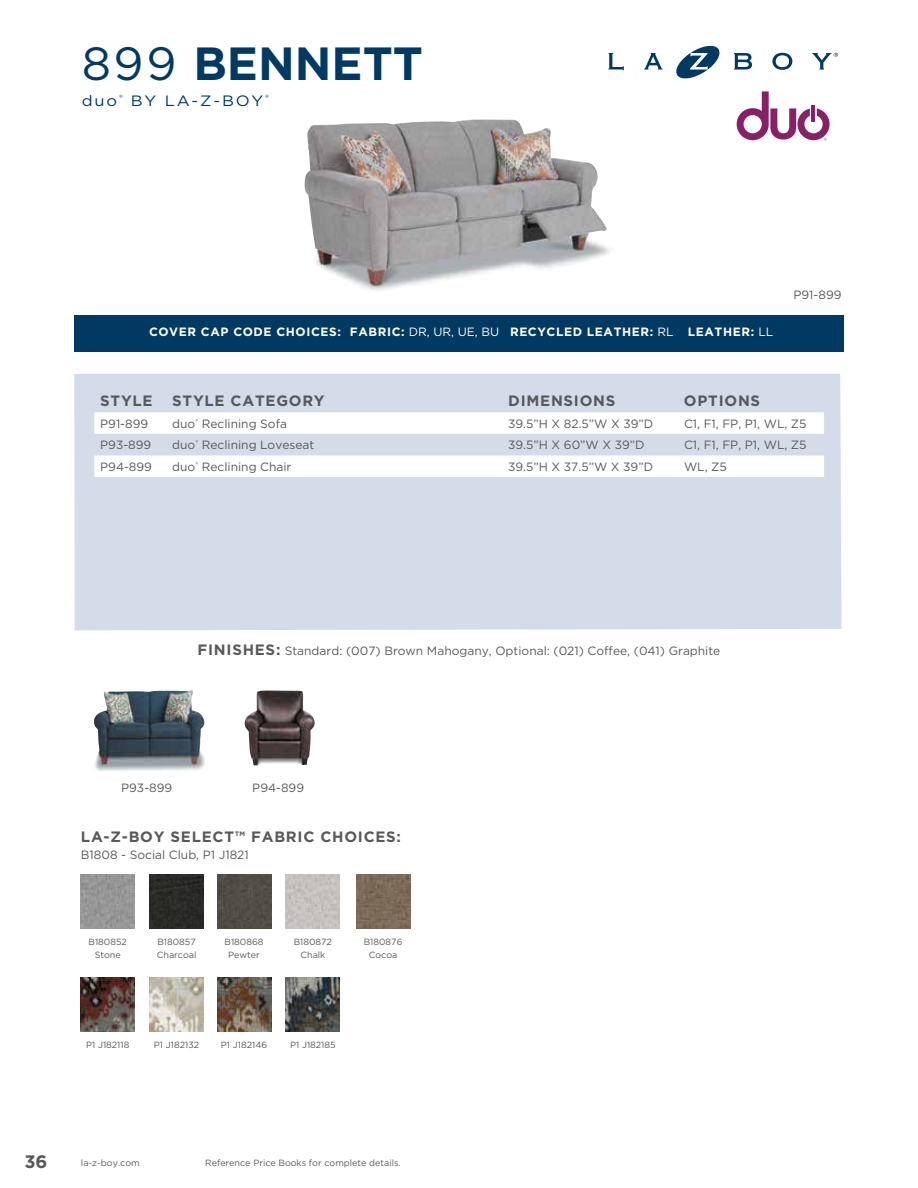
<style>
.page{position:relative;width:918px;height:1188px;background:#fff}
.page>*{position:absolute;margin:0;border:0;box-sizing:border-box;transform-origin:0 0}
.t1{font:700 46.5px "Gotham";color:#003a63}
.t2{font:700 18px "Gotham";color:#58595b}
.t3{font:700 15px "Gotham";letter-spacing:.05em;color:#58595b}
.t4{font:15px "Gotham";letter-spacing:.11em;color:#003a63;scale:1.1 1}
.t5{font:12px "Gotham";color:#58595b}
.t6{font:700 12px "Gotham";letter-spacing:.05em;color:#fff}
.t7{font:9px/12.6px "Gotham";color:#58595b;text-align:center}
.s1{font-weight:400}
.s2{font-weight:700;font-size:15px}
</style>
<div class="page">
<div style="left:74px;top:374px;width:768px;height:256px;background:#d3dce8"></div>
<div style="left:74px;top:315px;width:770px;height:36px;background:#003a63"></div>
<img style="left:81px;top:875px;width:54px;height:54px">
<img style="left:81px;top:978px;width:54px;height:54px">
<div style="left:217px;top:875px;width:54px;height:54px;background:#524e45"></div>
<img style="left:217px;top:978px;width:54px;height:54px">
<img style="left:356px;top:875px;width:54px;height:54px">
<div style="left:150px;top:875px;width:54px;height:54px;background:#2a2a27"></div>
<img style="left:150px;top:978px;width:54px;height:54px">
<img style="left:286px;top:875px;width:54px;height:54px">
<img style="left:286px;top:978px;width:54px;height:54px">
<svg style="left:94px;top:412px;width:730px;height:65px"></svg>
<svg style="left:737px;top:91px;width:93px;height:50px"></svg>
<svg style="left:608px;top:53px;width:16px;height:17px"></svg>
<svg style="left:644px;top:53px;width:19px;height:17px"></svg>
<svg style="left:676px;top:45px;width:44px;height:34px"></svg>
<svg style="left:734px;top:53px;width:18px;height:17px"></svg>
<svg style="left:772px;top:53px;width:20px;height:17px"></svg>
<svg style="left:812px;top:53px;width:26px;height:17px"></svg>
<img style="left:304px;top:119px;width:306px;height:172px">
<img style="left:245px;top:690px;width:70px;height:75px">
<img style="left:94px;top:690px;width:97px;height:81px">
<h1 class="t1" style="left:82px;top:33px;width:343px"><span class="s1">899</span> BENNETT</h1>
<p class="t4" style="left:82px;top:91px;width:172px">duo<sup>®</sup> BY LA-Z-BOY<sup>®</sup></p>
<p class="t6" style="left:149px;top:324px;width:626px">COVER CAP CODE CHOICES: FABRIC: <span class="s1">DR, UR, UE, BU</span> RECYCLED LEATHER: <span class="s1">RL</span> LEATHER: <span class="s1">LL</span></p>
<p class="t5" style="left:793px;top:287px;width:50px">P91-899</p>
<p class="t3" style="left:100px;top:391px;width:54px">STYLE</p>
<p class="t3" style="left:172px;top:391px;width:154px">STYLE CATEGORY</p>
<p class="t3" style="left:508px;top:391px;width:109px">DIMENSIONS</p>
<p class="t3" style="left:684px;top:391px;width:78px">OPTIONS</p>
<p class="t5" style="left:100px;top:416px;width:50px">P91-899</p>
<p class="t5" style="left:172px;top:416px;width:116px">duo<sup>®</sup> Reclining Sofa</p>
<p class="t5" style="left:508px;top:416px;width:147px">39.5”H X 82.5”W X 39”D</p>
<p class="t5" style="left:684px;top:416px;width:124px">C1, F1, FP, P1, WL, Z5</p>
<p class="t5" style="left:100px;top:438px;width:53px">P93-899</p>
<p class="t5" style="left:172px;top:438px;width:144px">duo<sup>®</sup> Reclining Loveseat</p>
<p class="t5" style="left:508px;top:438px;width:138px">39.5”H X 60”W X 39”D</p>
<p class="t5" style="left:684px;top:438px;width:124px">C1, F1, FP, P1, WL, Z5</p>
<p class="t5" style="left:100px;top:459px;width:53px">P94-899</p>
<p class="t5" style="left:172px;top:459px;width:121px">duo<sup>®</sup> Reclining Chair</p>
<p class="t5" style="left:508px;top:459px;width:146px">39.5”H X 37.5”W X 39”D</p>
<p class="t5" style="left:684px;top:459px;width:44px">WL, Z5</p>
<p class="t5" style="left:198px;top:643px;width:524px"><span class="s2">FINISHES:</span> Standard: (007) Brown Mahogany, Optional: (021) Coffee, (041) Graphite</p>
<p class="t5" style="left:121px;top:780px;width:53px">P93-899</p>
<p class="t5" style="left:252px;top:780px;width:53px">P94-899</p>
<p class="t3" style="left:81px;top:827px;width:322px">LA-Z-BOY SELECT™ FABRIC CHOICES:</p>
<p class="t5" style="left:81px;top:847px;width:169px">B1808 - Social Club, P1 J1821</p>
<p class="t7" style="left:89px;top:935px;width:40px">B180852<br>Stone</p>
<p class="t7" style="left:157px;top:935px;width:41px;text-align:left">B180857<br>Charcoal</p>
<p class="t7" style="left:225px;top:935px;width:40px">B180868<br>Pewter</p>
<p class="t7" style="left:294px;top:935px;width:40px">B180872<br>Chalk</p>
<p class="t7" style="left:364px;top:935px;width:40px">B180876<br>Cocoa</p>
<p class="t7" style="left:86px;top:1039px;width:45px">P1 J182118</p>
<p class="t7" style="left:154px;top:1039px;width:47px">P1 J182132</p>
<p class="t7" style="left:221px;top:1039px;width:48px">P1 J182146</p>
<p class="t7" style="left:290px;top:1039px;width:47px">P1 J182185</p>
<h2 class="t2" style="left:24px;top:1150px;width:25px">36</h2>
<p class="t7" style="left:81px;top:1157px;width:60px">la-z-boy.com</p>
<p class="t7" style="left:205px;top:1157px;width:197px">Reference Price Books for complete details.</p>
</div>
